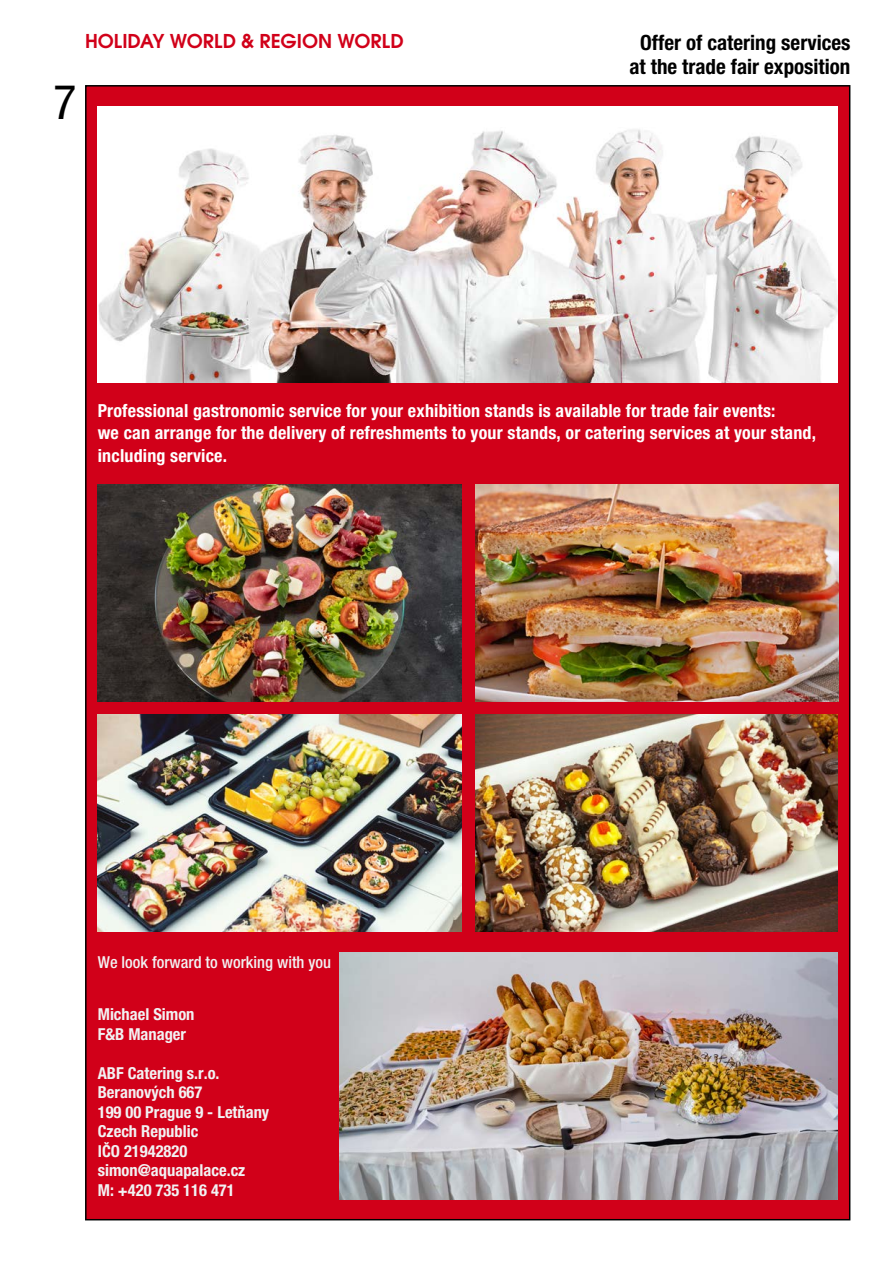
<style>
.page{position:relative;width:893px;height:1263px;background:#fff}
.page>*{position:absolute;margin:0;border:0;box-sizing:border-box;transform-origin:0 0}
.t1{font:condensed 48px "Helvetica Neue LT Pro";color:#000}
.t2{font:700 condensed 21px/24px "Helvetica Neue LT Pro";color:#000;text-align:center}
.t3{font:21px "Avant Gar Got Itc TOT Dem";color:#d10019}
.t4{font:700 condensed 18px/22.5px "Helvetica Neue LT Pro";letter-spacing:.01em;color:#fff}
.t5{font:700 condensed 16.5px/19.5px "Helvetica Neue LT Pro";color:#f2f2f3}
.t6{font:500 condensed 16.5px "Helvetica Neue LT Pro";color:#f2f2f3}
</style>
<div class="page">
<div style="left:85px;top:85px;width:765px;height:1135px;background:#d10019;border:2px solid #000"></div>
<img style="left:475px;top:714px;width:362px;height:217px">
<img style="left:98px;top:714px;width:363px;height:217px">
<img style="left:475px;top:485px;width:364px;height:217px">
<img style="left:98px;top:485px;width:363px;height:217px">
<img style="left:339px;top:952px;width:498px;height:247px">
<img style="left:98px;top:106px;width:740px;height:277px">
<p class="t3" style="left:85px;top:29px;width:320px">HOLIDAY WORLD &amp; REGION WORLD</p>
<h1 class="t1" style="left:53px;top:75px;width:25px">7</h1>
<p class="t2" style="left:629px;top:30px;width:223px">Offer of catering services at the trade fair exposition</p>
<p class="t4" style="left:98px;top:399px;width:720px">Professional gastronomic service for your exhibition stands is available for trade fair events:<br>we can arrange for the delivery of refreshments to your stands, or catering services at your stand, including service.</p>
<p class="t6" style="left:98px;top:952px;width:235px">We look forward to working with you</p>
<p class="t5" style="left:98px;top:1004px;width:98px">Michael Simon<br>F&amp;B Manager</p>
<p class="t5" style="left:98px;top:1063px;width:173px">ABF Catering s.r.o.<br>Beranových 667<br>199 00 Prague 9 - Letňany<br>Czech Republic<br>IČO 21942820 simon@aquapalace.cz<br>M: +420 735 116 471</p>
</div>
